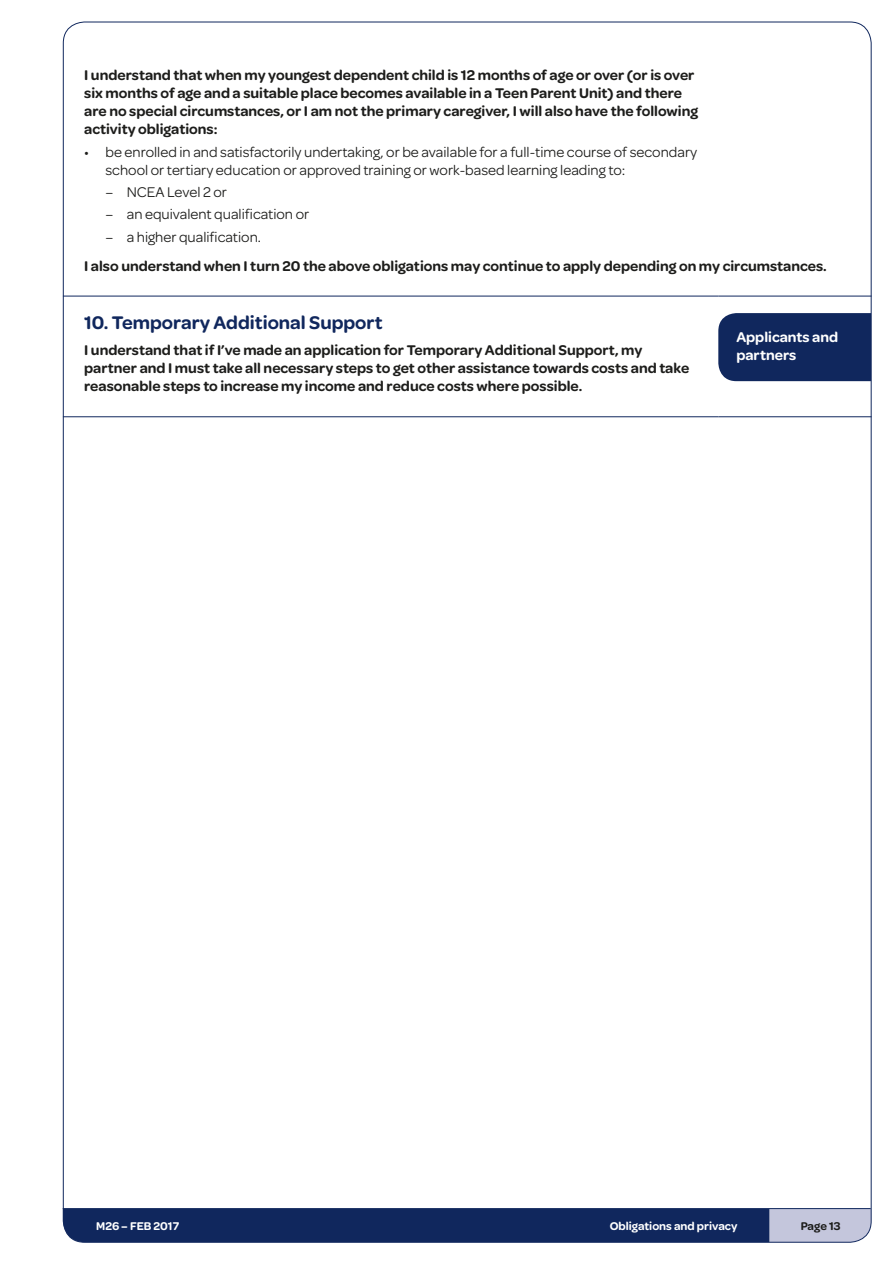
<style>
.page{position:relative;width:893px;height:1263px;background:#fff}
.page>*{position:absolute;margin:0;border:0;box-sizing:border-box;transform-origin:0 0}
.t1{font:600 19.5px "Omnes";color:#10275d}
.t2{font:600 15px/18px "Omnes";color:#1d1d1b}
.t3{font:15px/18px "Omnes";color:#1d1d1b}
.t4{font:600 15px/18px "Omnes";color:#fff}
.t5{font:600 12px "Omnes";color:#fff}
.t6{font:600 12px "Omnes";color:#1d1d1b}
</style>
<div class="page">
<svg style="left:769px;top:1209px;width:101px;height:33px;background:#c1c3da"></svg>
<div style="left:63px;top:1209px;width:706px;height:33px;background:#10275d"></div>
<hr style="left:63px;top:1208px;width:807px;height:1px;background:#10275d">
<hr style="left:63px;top:296px;width:655px;height:1px;background:#10275d">
<hr style="left:63px;top:416px;width:655px;height:1px;background:#10275d">
<hr style="left:718px;top:296px;width:153px;height:1px;background:#10275d">
<hr style="left:718px;top:416px;width:153px;height:1px;background:#10275d">
<div style="left:718px;top:313px;width:151px;height:68px;background:#10275d"></div>
<p class="t2" style="left:84px;top:66px;width:615px">I understand that when my youngest dependent child is 12 months of age or over (or is over six months of age and a suitable place becomes available in a Teen Parent Unit) and there are no special circumstances, or I am not the primary caregiver, I will also have the following activity obligations:</p>
<p class="t3" style="left:105px;top:142px;width:593px;text-indent:-21px">• be enrolled in and satisfactorily undertaking, or be available for a full-time course of secondary school or tertiary education or approved training or work-based learning leading to:</p>
<p class="t3" style="left:105px;top:182px;width:123px">– NCEA Level 2 or</p>
<p class="t3" style="left:105px;top:204px;width:205px">– an equivalent qualification or</p>
<p class="t3" style="left:105px;top:227px;width:157px">– a higher qualification.</p>
<p class="t2" style="left:84px;top:256px;width:743px">I also understand when I turn 20 the above obligations may continue to apply depending on my circumstances.</p>
<h1 class="t1" style="left:84px;top:308px;width:300px">10. Temporary Additional Support</h1>
<p class="t2" style="left:84px;top:340px;width:606px">I understand that if I’ve made an application for Temporary Additional Support, my partner and I must take all necessary steps to get other assistance towards costs and take reasonable steps to increase my income and reduce costs where possible.</p>
<p class="t4" style="left:736px;top:327px;width:103px">Applicants and partners</p>
<p class="t5" style="left:96px;top:1216px;width:84px">M26 – FEB 2017</p>
<p class="t5" style="left:609px;top:1216px;width:129px">Obligations and privacy</p>
<p class="t6" style="left:800px;top:1216px;width:41px">Page 13</p>
</div>
